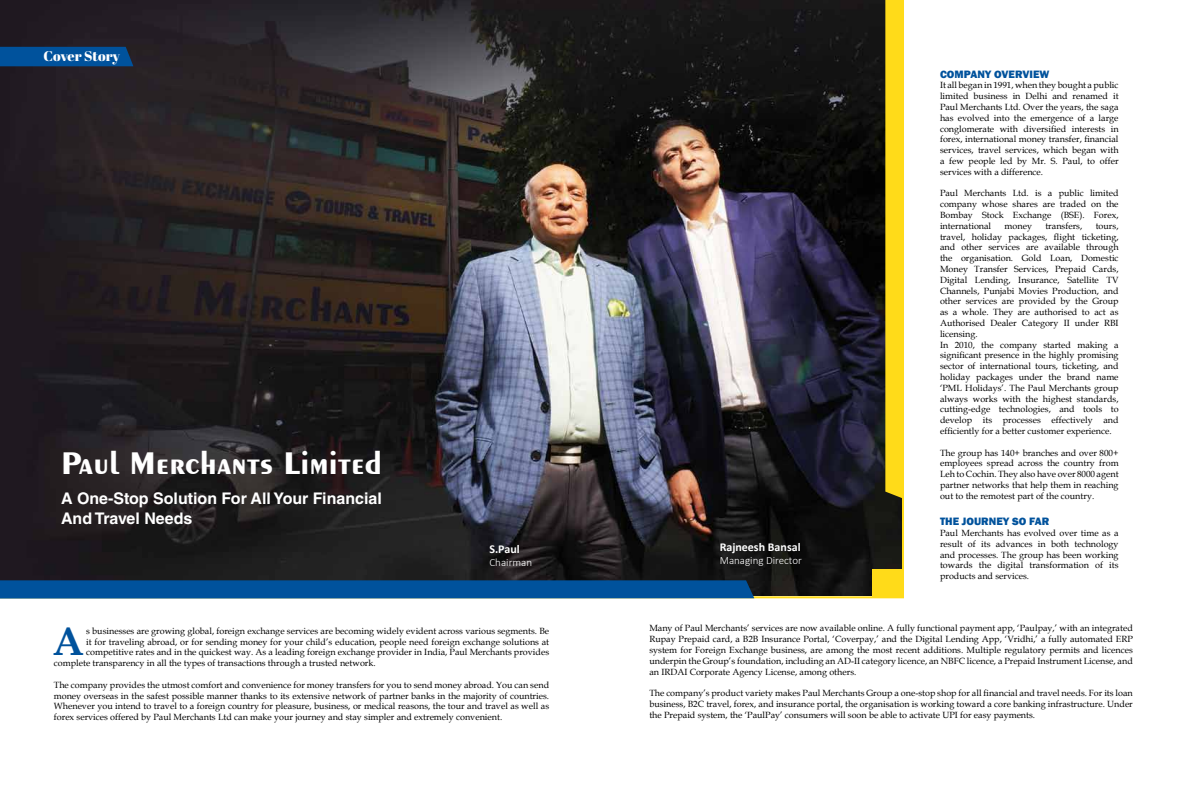
<style>
.page{position:relative;width:1191px;height:794px;background:#fff}
.page>*{position:absolute;margin:0;border:0;box-sizing:border-box;transform-origin:0 0}
.t1{font:700 40.1px "Book Antiqua";color:#00529c}
.t2{font:700 33px "Exotic 350 BT";color:#fff}
.t3{font:700 16px/19.2px "Helvetica LT Std";color:#fff}
.t4{font:14px "Abril Fatface";letter-spacing:-.005em;color:#fff}
.t5{font:700 12px "Calibri";color:#fff}
.t6{font:800 11px "Franklin Gothic";color:#00529c}
.t7{font:300 11px "Calibri";color:#fff}
.t8{font:9px/10.8px "Book Antiqua";color:#000;text-align:justify}
</style>
<div class="page">
<img style="left:0;top:0;width:904px;height:598px">
<svg style="left:885px;top:0;width:18px;height:499px;background:#f3d118"></svg>
<div style="left:0;top:580px;width:754px;height:18px;background:#00529c"></div>
<div style="left:872px;top:569px;width:31px;height:28px;background:#ffdb19"></div>
<div style="left:0;top:47px;width:133px;height:19px;background:#00529c"></div>
<h3 class="t4" style="left:44px;top:46px;width:78px">Cover Story</h3>
<h2 class="t2" style="left:61px;top:443px;width:322px">Paul Merchants Limited</h2>
<h3 class="t3" style="left:61px;top:489px;width:322px">A One-Stop Solution For All Your Financial<br>And Travel Needs</h3>
<h3 class="t5" style="left:489px;top:540px;width:32px">S.Paul</h3>
<p class="t7" style="left:489px;top:555px;width:44px">Chairman</p>
<h1 class="t1" style="left:53px;top:614px;width:33px">A</h1>
<p class="t8" style="left:86px;top:625px;width:464px">s businesses are growing global, foreign exchange services are becoming widely evident across various segments. Be</p>
<p class="t8" style="left:86px;top:636px;width:464px">it for traveling abroad, or for sending money for your child’s education, people need foreign exchange solutions at</p>
<p class="t8" style="left:86px;top:646px;width:464px">competitive rates and in the quickest way. As a leading foreign exchange provider in India, Paul Merchants provides</p>
<p class="t8" style="left:54px;top:657px;width:323px">complete transparency in all the types of transactions through a trusted network.</p>
<p class="t8" style="left:54px;top:679px;width:497px">The company provides the utmost comfort and convenience for money transfers for you to send money abroad. You can send money overseas in the safest possible manner thanks to its extensive network of partner banks in the majority of countries.<br>Whenever you intend to travel to a foreign country for pleasure, business, or medical reasons, the tour and travel as well as forex services offered by Paul Merchants Ltd can make your journey and stay simpler and extremely convenient.</p>
<h3 class="t5" style="left:719px;top:539px;width:82px">Rajneesh Bansal</h3>
<p class="t7" style="left:719px;top:554px;width:84px">Managing Director</p>
<p class="t6" style="left:940px;top:67px;width:111px">COMPANY OVERVIEW</p>
<p class="t8" style="left:940px;top:80px;width:180px">It all began in 1991, when they bought a public limited business in Delhi and renamed it Paul Merchants Ltd. Over the years, the saga has evolved into the emergence of a large conglomerate with diversified interests in forex, international money transfer, financial services, travel services, which began with a few people led by Mr. S. Paul, to offer services with a difference.</p>
<p class="t8" style="left:940px;top:188px;width:180px">Paul Merchants Ltd. is a public limited company whose shares are traded on the Bombay Stock Exchange (BSE). Forex, international</p>
<p class="t8" style="left:1004px;top:220px;width:29px">money</p>
<p class="t8" style="left:1045px;top:220px;width:38px">transfers,</p>
<p class="t8" style="left:940px;top:220px;width:180px;text-align:left;text-indent:156px">tours, travel, holiday packages, flight ticketing, and other services are available through the organisation. Gold Loan, Domestic Money Transfer Services, Prepaid Cards, Digital Lending, Insurance, Satellite TV Channels, Punjabi Movies Production, and other services are provided by the Group as a whole. They are authorised to act as Authorised Dealer Category II under RBI licensing.<br>In 2010, the company started making a significant presence in the highly promising sector of international tours, ticketing, and holiday packages under the brand name ‘PML Holidays’. The Paul Merchants group always works with the highest standards, cutting-edge technologies, and tools to develop its processes effectively and efficiently for a better customer experience.</p>
<p class="t8" style="left:940px;top:447px;width:180px">The group has 140+ branches and over 800+ employees spread across the country from Leh to Cochin. They also have over 8000 agent partner networks that help them in reaching out to the remotest part of the country.</p>
<p class="t6" style="left:940px;top:514px;width:111px">THE JOURNEY SO FAR</p>
<p class="t8" style="left:940px;top:527px;width:180px">Paul Merchants has evolved over time as a result of its advances in both technology and processes. The group has been working towards the digital transformation of its products and services.</p>
<p class="t8" style="left:649px;top:622px;width:485px">Many of Paul Merchants’ services are now available online. A fully functional payment app, ‘Paulpay,’ with an integrated Rupay Prepaid card, a B2B Insurance Portal, ‘Coverpay,’ and the Digital Lending App, ‘Vridhi,’ a fully automated ERP system for Foreign Exchange business, are among the most recent additions. Multiple regulatory permits and licences underpin the Group’s foundation, including an AD-II category licence, an NBFC licence, a Prepaid Instrument License, and an IRDAI Corporate Agency License, among others.</p>
<p class="t8" style="left:649px;top:687px;width:485px">The company’s product variety makes Paul Merchants Group a one-stop shop for all financial and travel needs. For its loan business, B2C travel, forex, and insurance portal, the organisation is working toward a core banking infrastructure. Under the Prepaid system, the ‘PaulPay’ consumers will soon be able to activate UPI for easy payments.</p>
</div>
